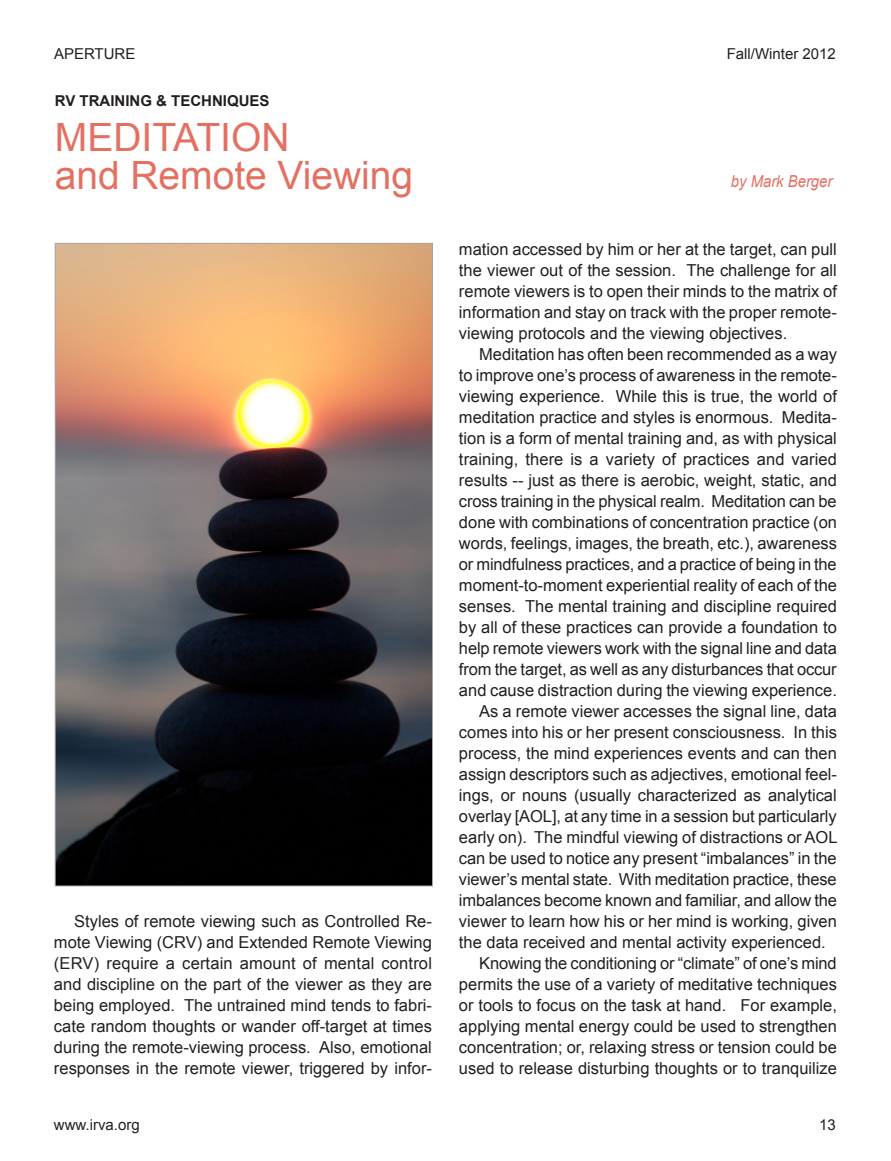
<style>
.page{position:relative;width:891px;height:1161px;background:#fff}
.page>*{position:absolute;margin:0;border:0;box-sizing:border-box;transform-origin:0 0}
.t1{font:39px/37.8px "Arial";color:#e37061}
.t2{font:16.5px/21px "Arial";color:#231f20;text-align:justify}
.t3{font:italic 16.5px "Arial";color:#e37061;scale:.9 1}
.t4{font:15px "Arial";color:#231f20}
.t5{font:700 15px "Arial";color:#231f20}
</style>
<div class="page">
<img style="left:57px;top:245px;width:374px;height:639px">
<p class="t4" style="left:54px;top:47px;width:83px">APERTURE</p>
<p class="t4" style="left:727px;top:47px;width:111px">Fall/Winter 2012</p>
<p class="t5" style="left:55px;top:95px;width:216px">RV TRAINING &amp; TECHNIQUES</p>
<h1 class="t1" style="left:55px;top:121px;width:360px">MEDITATION<br>and Remote Viewing</h1>
<p class="t2" style="left:54px;top:912px;width:380px;text-indent:20px">Styles of remote viewing such as Controlled Re&shy;mote Viewing (CRV) and Extended Remote Viewing (ERV) require a certain amount of mental control and discipline on the part of the viewer as they are being employed. The untrained mind tends to fabri&shy;cate random thoughts or wander off-target at times during the remote-viewing process. Also, emotional responses in the remote viewer, triggered by infor-</p>
<p class="t3" style="left:731px;top:175px;width:114px">by Mark Berger</p>
<p class="t2" style="left:459px;top:240px;width:379px">mation accessed by him or her at the target, can pull the viewer out of the session. The challenge for all remote viewers is to open their minds to the matrix of information and stay on track with the proper remote&shy;viewing protocols and the viewing objectives.</p>
<p class="t2" style="left:479px;top:345px;width:359px">Meditation has often been recommended as a way</p>
<p class="t2" style="left:459px;top:366px;width:379px">to improve one’s process of awareness in the remote-</p>
<p class="t2" style="left:459px;top:387px;width:379px">viewing experience. While this is true, the world of</p>
<p class="t2" style="left:459px;top:408px;width:380px">meditation practice and styles is enormous. Medita-</p>
<p class="t2" style="left:459px;top:429px;width:379px">tion is a form of mental training and, as with physical</p>
<p class="t2" style="left:459px;top:450px;width:380px">training, there is a variety of practices and varied</p>
<p class="t2" style="left:459px;top:471px;width:380px">results -- just as there is aerobic, weight, static, and</p>
<p class="t2" style="left:459px;top:492px;width:379px">cross training in the physical realm. Meditation can be</p>
<p class="t2" style="left:459px;top:513px;width:380px">done with combinations of concentration practice (on</p>
<p class="t2" style="left:459px;top:534px;width:380px">words, feelings, images, the breath, etc.), awareness</p>
<p class="t2" style="left:459px;top:555px;width:379px">or mindfulness practices, and a practice of being in the</p>
<p class="t2" style="left:459px;top:576px;width:380px">moment-to-moment experiential reality of each of the</p>
<p class="t2" style="left:459px;top:597px;width:379px">senses. The mental training and discipline required</p>
<p class="t2" style="left:459px;top:618px;width:379px">by all of these practices can provide a foundation to</p>
<p class="t2" style="left:459px;top:639px;width:379px">help remote viewers work with the signal line and data</p>
<p class="t2" style="left:459px;top:660px;width:379px">from the target, as well as any disturbances that occur</p>
<p class="t2" style="left:459px;top:681px;width:379px">and cause distraction during the viewing experience.</p>
<p class="t2" style="left:479px;top:702px;width:359px">As a remote viewer accesses the signal line, data</p>
<p class="t2" style="left:459px;top:723px;width:379px">comes into his or her present consciousness. In this</p>
<p class="t2" style="left:459px;top:744px;width:379px">process, the mind experiences events and can then</p>
<p class="t2" style="left:459px;top:765px;width:380px">assign descriptors such as adjectives, emotional feel-</p>
<p class="t2" style="left:459px;top:786px;width:379px">ings, or nouns (usually characterized as analytical</p>
<p class="t2" style="left:459px;top:807px;width:379px">overlay [AOL], at any time in a session but particularly</p>
<p class="t2" style="left:459px;top:828px;width:380px">early on). The mindful viewing of distractions or AOL</p>
<p class="t2" style="left:459px;top:849px;width:379px">can be used to notice any present “imbalances” in the</p>
<p class="t2" style="left:459px;top:870px;width:379px">viewer’s mental state. With meditation practice, these</p>
<p class="t2" style="left:459px;top:891px;width:379px">imbalances become known and familiar, and allow the</p>
<p class="t2" style="left:459px;top:912px;width:379px">viewer to learn how his or her mind is working, given</p>
<p class="t2" style="left:459px;top:933px;width:368px">the data received and mental activity experienced.</p>
<p class="t2" style="left:479px;top:954px;width:359px">Knowing the conditioning or “climate” of one’s mind</p>
<p class="t2" style="left:459px;top:975px;width:379px">permits the use of a variety of meditative techniques</p>
<p class="t2" style="left:459px;top:996px;width:380px">or tools to focus on the task at hand. For example,</p>
<p class="t2" style="left:459px;top:1017px;width:379px">applying mental energy could be used to strengthen</p>
<p class="t2" style="left:459px;top:1038px;width:379px">concentration; or, relaxing stress or tension could be</p>
<p class="t2" style="left:459px;top:1059px;width:379px">used to release disturbing thoughts or to tranquilize</p>
<p class="t4" style="left:54px;top:1118px;width:87px">www.irva.org</p>
<p class="t4" style="left:819px;top:1118px;width:18px">13</p>
</div>
